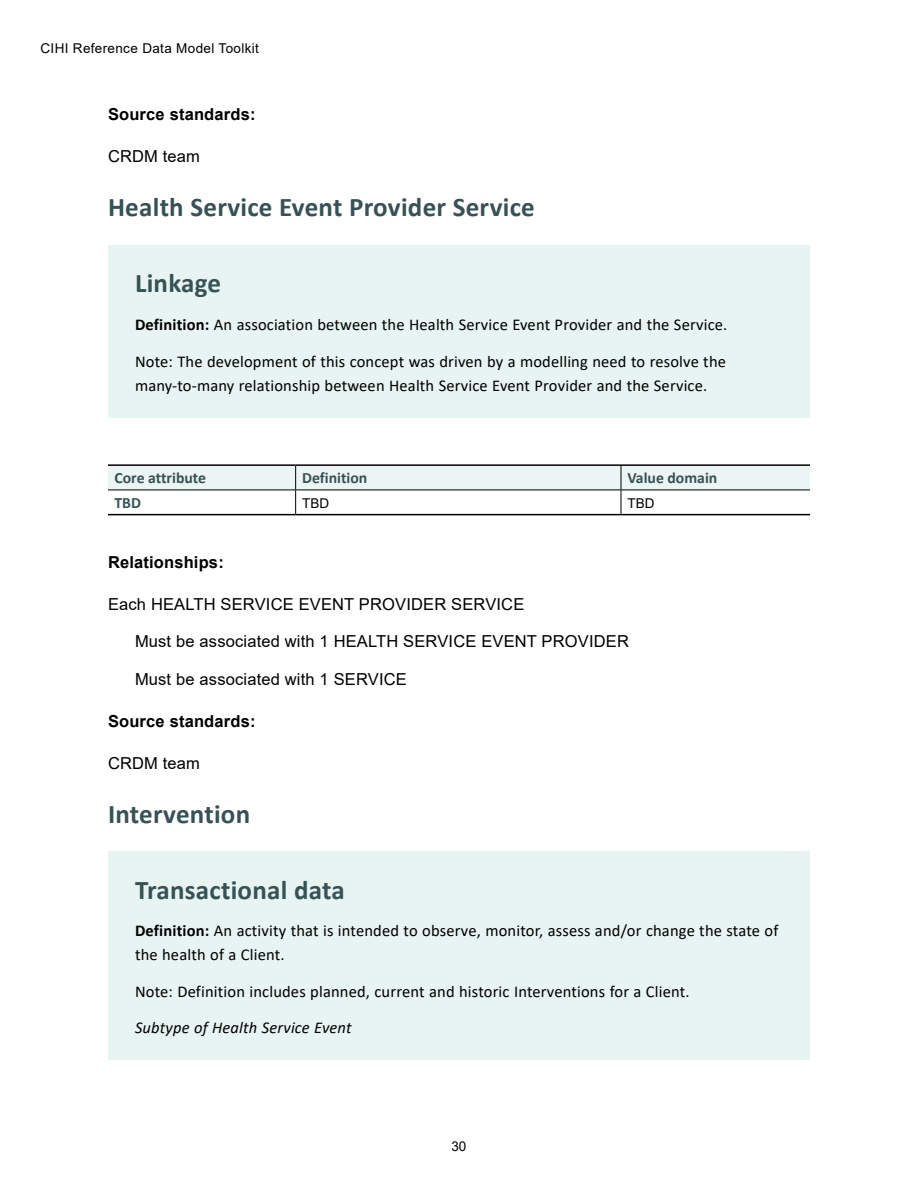
<style>
.page{position:relative;width:918px;height:1188px;background:#fff}
.page>*{position:absolute;margin:0;border:0;box-sizing:border-box;transform-origin:0 0}
.H3{font:700 27px "Calibri";letter-spacing:.01em;color:#365254}
.sidebar_H2{font:700 27px "Calibri";letter-spacing:.01em;color:#365254}
.sidebar_body{font:16.5px/24px "Calibri";letter-spacing:.01em;color:#000}
.body{font:16.5px "Arial";letter-spacing:.01em;color:#000}
.body-2{font:700 16.5px "Arial";letter-spacing:.01em;color:#000}
.sidebar_body-2{font:italic 16.5px "Calibri";letter-spacing:.01em;color:#000}
.header_top1{font:700 15.75px "Calibri";color:#365254}
.header_side2{font:700 15.75px "Calibri";color:#365254}
.body-3{font:13.5px "Arial";letter-spacing:.025em;color:#000}
.s1{font-weight:700}
</style>
<div class="page">
<div style="left:108px;top:245px;width:702px;height:173px;background:#e7f4f1"></div>
<hr style="left:108px;top:514px;width:188px;height:1px;background:#000">
<hr style="left:296px;top:514px;width:325px;height:1px;background:#000">
<svg style="left:108px;top:466px;width:702px;height:48px"></svg>
<hr style="left:621px;top:514px;width:189px;height:1px;background:#000">
<hr style="left:108px;top:464px;width:188px;height:2px;background:#000">
<hr style="left:296px;top:464px;width:325px;height:2px;background:#000">
<hr style="left:621px;top:464px;width:189px;height:2px;background:#000">
<hr style="left:108px;top:490px;width:188px;height:1px;background:#000">
<hr style="left:296px;top:490px;width:325px;height:1px;background:#000">
<hr style="left:621px;top:490px;width:189px;height:1px;background:#000">
<div style="left:108px;top:851px;width:702px;height:209px;background:#e7f4f1"></div>
<p class="body-3" style="left:40px;top:38px;width:220px">CIHI Reference Data Model Toolkit</p>
<p class="body-2" style="left:108px;top:103px;width:149px">Source standards:</p>
<p class="body" style="left:108px;top:145px;width:94px">CRDM team</p>
<h4 class="H3" style="left:108px;top:188px;width:428px">Health Service Event Provider Service</h4>
<p class="sidebar_H2" style="left:135px;top:264px;width:88px">Linkage</p>
<p class="sidebar_body" style="left:135px;top:312px;width:594px"><span class="s1">Definition:</span> An association between the Health Service Event Provider and the Service.</p>
<p class="sidebar_body" style="left:135px;top:349px;width:593px">Note: The development of this concept was driven by a modelling need to resolve the many-to-many relationship between Health Service Event Provider and the Service.</p>
<p class="header_top1" style="left:114px;top:467px;width:93px">Core attribute</p>
<p class="header_top1" style="left:302px;top:467px;width:67px">Definition</p>
<p class="header_top1" style="left:627px;top:467px;width:91px">Value domain</p>
<p class="header_side2" style="left:114px;top:492px;width:28px">TBD</p>
<p class="body-3" style="left:302px;top:494px;width:28px">TBD</p>
<p class="body-3" style="left:627px;top:494px;width:28px">TBD</p>
<p class="body-2" style="left:108px;top:550px;width:117px">Relationships:</p>
<p class="body" style="left:108px;top:593px;width:418px">Each HEALTH SERVICE EVENT PROVIDER SERVICE</p>
<p class="body" style="left:135px;top:630px;width:495px">Must be associated with 1 HEALTH SERVICE EVENT PROVIDER</p>
<p class="body" style="left:135px;top:668px;width:273px">Must be associated with 1 SERVICE</p>
<p class="body-2" style="left:108px;top:709px;width:149px">Source standards:</p>
<p class="body" style="left:108px;top:752px;width:94px">CRDM team</p>
<h4 class="H3" style="left:108px;top:795px;width:144px">Intervention</h4>
<p class="sidebar_H2" style="left:135px;top:870px;width:211px">Transactional data</p>
<p class="sidebar_body" style="left:135px;top:918px;width:645px"><span class="s1">Definition:</span> An activity that is intended to observe, monitor, assess and/or change the state of the health of a Client.</p>
<p class="sidebar_body" style="left:135px;top:979px;width:556px">Note: Definition includes planned, current and historic Interventions for a Client.</p>
<p class="sidebar_body-2" style="left:135px;top:1016px;width:218px">Subtype of Health Service Event</p>
<p class="body-3" style="left:451px;top:1137px;width:17px">30</p>
</div>
